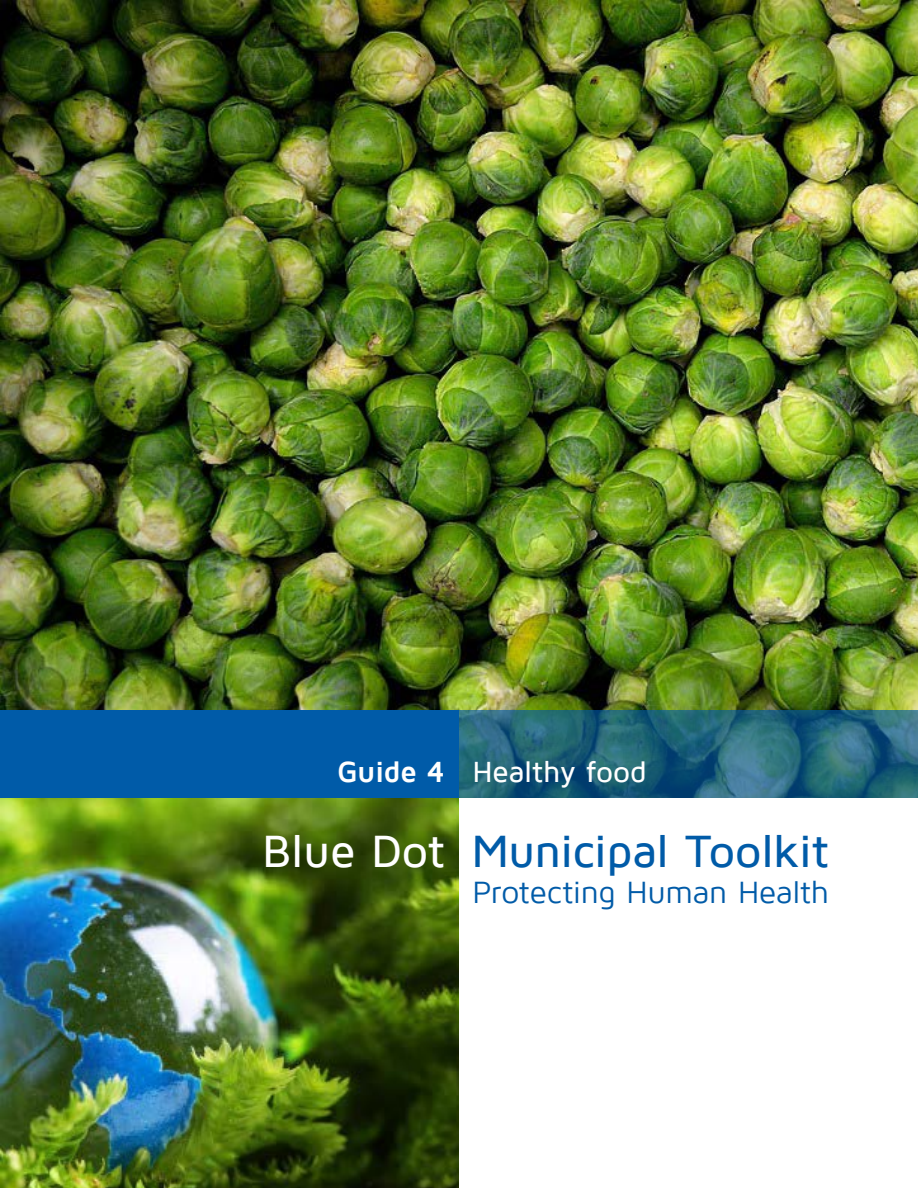
<style>
.page{position:relative;width:918px;height:1188px;background:#fff}
.page>*{position:absolute;margin:0;border:0;box-sizing:border-box;transform-origin:0 0}
.t1{font:500 46.5px "Maven Pro";letter-spacing:-.02em;color:#005ba8}
.t2{font:31.65px "Maven Pro";letter-spacing:-.015em;color:#005ba8}
.t3{font:500 30px "Maven Pro";letter-spacing:-.015em;color:#fff}
.s1{font-weight:700}
.s2{color:#fff}
</style>
<div class="page">
<img style="left:0;top:0;width:918px;height:711px">
<img style="left:0;top:798px;width:459px;height:390px">
<svg style="left:459px;top:711px;width:459px;height:87px;background:#22647a"></svg>
<div style="left:0;top:711px;width:459px;height:87px;background:#005ba8"></div>
<p class="t3" style="left:337px;top:756px;width:311px"><span class="s1">Guide 4</span> Healthy food</p>
<p class="t1" style="left:262px;top:827px;width:568px"><span class="s2">Blue Dot</span> Municipal Toolkit</p>
<p class="t2" style="left:472px;top:876px;width:358px">Protecting Human Health</p>
</div>
